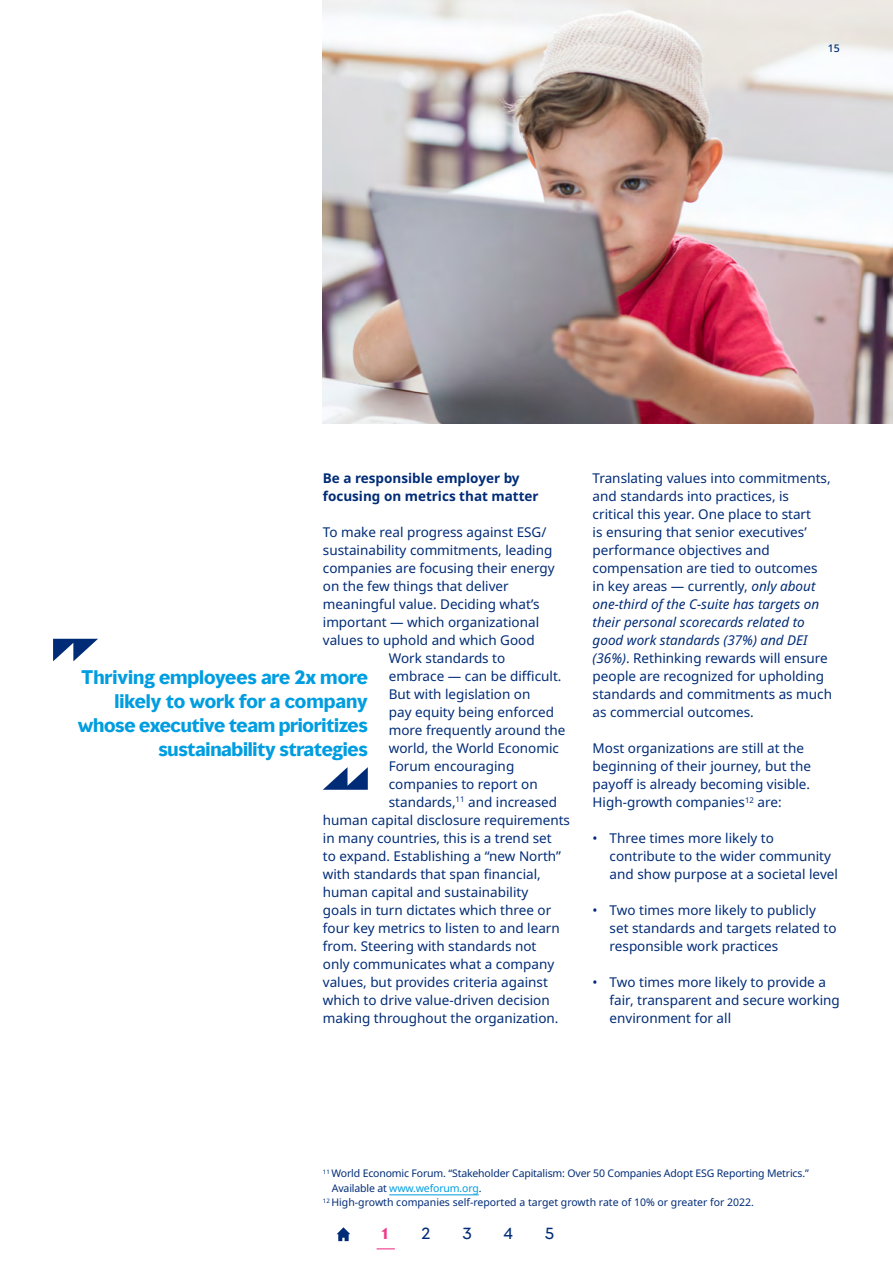
<style>
.page{position:relative;width:893px;height:1263px;background:#fff}
.page>*{position:absolute;margin:0;border:0;box-sizing:border-box;transform-origin:0 0}
.Small_Quote{font:700 18px/24px "MMC Display";letter-spacing:-.015em;color:#009de0;text-align:right}
.Large_Stat{font:15px "MMC Display";color:#002c77}
.Large_Stat-2{font:700 15px "MMC Display";color:#ee3d8b}
.Body_copy{font:13.5px/18px "Noto Sans";color:#002c77}
.t1{font:700 13.5px/18px "Noto Sans";color:#002c77}
.Footnotes{font:10.5px/14.4px "Noto Sans";letter-spacing:-.015em;color:#002c77}
.Page_Number{font:500 10.5px "Noto Sans";color:#002c77}
.s1{font-style:italic}
.s2{color:#009de0}
</style>
<div class="page">
<svg style="left:53px;top:639px;width:45px;height:22px"></svg>
<hr style="left:389px;top:1194px;width:90px;height:1px;background:#009de0">
<img style="left:323px;top:0;width:570px;height:423px">
<svg style="left:323px;top:767px;width:45px;height:23px"></svg>
<svg style="left:337px;top:1227px;width:13px;height:14px"></svg>
<svg style="left:377px;top:1248px;width:18px;height:1px"></svg>
<p class="Page_Number" style="left:828px;top:40px;width:14px">15</p>
<h5 class="t1" style="left:323px;top:469px;width:217px">Be a responsible employer by focusing on metrics that matter</h5>
<p class="Body_copy" style="left:323px;top:523px;width:225px">To make real progress against ESG/</p>
<p class="Body_copy" style="left:323px;top:541px;width:231px">sustainability commitments, leading</p>
<p class="Body_copy" style="left:323px;top:559px;width:233px">companies are focusing their energy</p>
<p class="Body_copy" style="left:323px;top:577px;width:187px">on the few things that deliver</p>
<p class="Body_copy" style="left:323px;top:595px;width:218px">meaningful value. Deciding what’s</p>
<p class="Body_copy" style="left:323px;top:613px;width:218px">important — which organizational</p>
<p class="Body_copy" style="left:323px;top:631px;width:213px">values to uphold and which Good</p>
<p class="Body_copy" style="left:389px;top:649px;width:118px">Work standards to</p>
<p class="Body_copy" style="left:389px;top:667px;width:174px">embrace — can be difficult.</p>
<p class="Body_copy" style="left:389px;top:685px;width:143px">But with legislation on</p>
<p class="Body_copy" style="left:389px;top:703px;width:167px">pay equity being enforced</p>
<p class="Body_copy" style="left:389px;top:721px;width:178px">more frequently around the</p>
<p class="Body_copy" style="left:389px;top:739px;width:172px">world, the World Economic</p>
<p class="Body_copy" style="left:389px;top:757px;width:127px">Forum encouraging</p>
<p class="Body_copy" style="left:389px;top:775px;width:150px">companies to report on</p>
<p class="Body_copy" style="left:389px;top:793px;width:170px">standards,<sup>11</sup> and increased</p>
<p class="Body_copy" style="left:323px;top:811px;width:249px">human capital disclosure requirements</p>
<p class="Body_copy" style="left:323px;top:829px;width:230px">in many countries, this is a trend set</p>
<p class="Body_copy" style="left:323px;top:847px;width:240px">to expand. Establishing a “new North”</p>
<p class="Body_copy" style="left:323px;top:865px;width:219px">with standards that span financial,</p>
<p class="Body_copy" style="left:323px;top:883px;width:207px">human capital and sustainability</p>
<p class="Body_copy" style="left:323px;top:901px;width:230px">goals in turn dictates which three or</p>
<p class="Body_copy" style="left:323px;top:919px;width:239px">four key metrics to listen to and learn</p>
<p class="Body_copy" style="left:323px;top:937px;width:215px">from. Steering with standards not</p>
<p class="Body_copy" style="left:323px;top:955px;width:233px">only communicates what a company</p>
<p class="Body_copy" style="left:323px;top:973px;width:227px">values, but provides criteria against</p>
<p class="Body_copy" style="left:323px;top:991px;width:228px">which to drive value-driven decision</p>
<p class="Body_copy" style="left:323px;top:1009px;width:237px">making throughout the organization.</p>
<p class="Small_Quote" style="left:78px;top:665px;width:292px">Thriving employees are 2x more likely to work for a company whose executive team prioritizes sustainability strategies</p>
<p class="Body_copy" style="left:593px;top:469px;width:241px">Translating values into commitments, and standards into practices, is critical this year. One place to start<br>is ensuring that senior executives’ performance objectives and compensation are tied to outcomes in key areas — currently, <span class="s1">only about one-third of the C-suite has targets on their personal scorecards related to good work standards (37%) and DEI (36%)</span>. Rethinking rewards will ensure people are recognized for upholding standards and commitments as much as commercial outcomes.</p>
<p class="Body_copy" style="left:593px;top:739px;width:220px">Most organizations are still at the beginning of their journey, but the payoff is already becoming visible.<br>High-growth companies<sup>12</sup> are:</p>
<p class="Body_copy" style="left:610px;top:829px;width:230px;text-indent:-17px">• Three times more likely to contribute to the wider community and show purpose at a societal level</p>
<p class="Body_copy" style="left:610px;top:901px;width:228px;text-indent:-17px">• Two times more likely to publicly set standards and targets related to responsible work practices</p>
<p class="Body_copy" style="left:610px;top:973px;width:232px;text-indent:-17px">• Two times more likely to provide a fair, transparent and secure working environment for all</p>
<p class="Footnotes" style="left:332px;top:1167px;width:478px;text-indent:-9px"><sup>11</sup> World Economic Forum. “Stakeholder Capitalism: Over 50 Companies Adopt ESG Reporting Metrics.”<br>Available at <span class="s2">www.weforum.org</span>.</p>
<p class="Footnotes" style="left:323px;top:1195px;width:433px"><sup>12</sup> High-growth companies self-reported a target growth rate of 10% or greater for 2022.</p>
<p class="Large_Stat-2" style="left:381px;top:1223px;width:8px">1</p>
<p class="Large_Stat" style="left:421px;top:1223px;width:10px">2</p>
<p class="Large_Stat" style="left:462px;top:1223px;width:11px">3</p>
<p class="Large_Stat" style="left:503px;top:1223px;width:11px">4</p>
<p class="Large_Stat" style="left:545px;top:1223px;width:11px">5</p>
</div>
